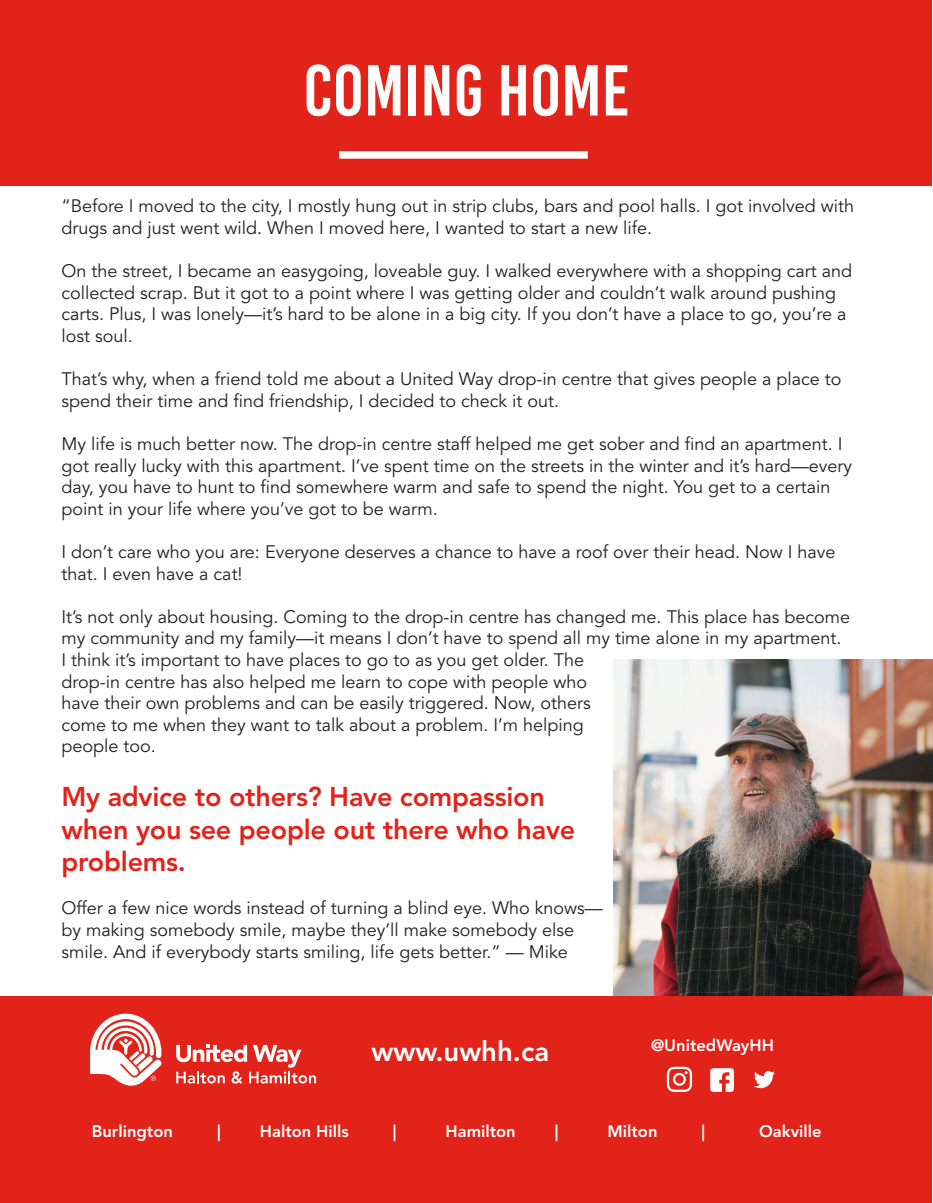
<style>
.page{position:relative;width:933px;height:1203px;background:#fff}
.page>*{position:absolute;margin:0;border:0;box-sizing:border-box;transform-origin:0 0}
.t1{font:72px "Bebas Kai";color:#fff}
.t2{font:800 27.6px "Avenir LT Std";color:#fff}
.t3{font:800 27px/32.4px "Avenir LT Std";letter-spacing:-.01em;color:#e2231a}
.t4{font:18px/21.6px "Avenir LT Std";color:#231f20}
.t5{font:800 16.5px "Avenir LT Std";color:#fff}
</style>
<div class="page">
<div style="left:0;top:996px;width:932px;height:207px;background:#e2231a"></div>
<svg style="left:90px;top:1014px;width:71px;height:72px"></svg>
<svg style="left:176px;top:1045px;width:140px;height:39px"></svg>
<svg style="left:667px;top:1067px;width:25px;height:25px"></svg>
<svg style="left:710px;top:1068px;width:24px;height:24px"></svg>
<svg style="left:754px;top:1071px;width:21px;height:17px"></svg>
<div style="left:0;top:0;width:932px;height:186px;background:#e2231a"></div>
<div style="left:339px;top:151px;width:249px;height:8px;background:#fff"></div>
<img style="left:614px;top:659px;width:319px;height:337px">
<h1 class="t1" style="left:303px;top:52px;width:328px">COMING HOME</h1>
<p class="t4" style="left:62px;top:196px;width:794px">“Before I moved to the city, I mostly hung out in strip clubs, bars and pool halls. I got involved with drugs and just went wild. When I moved here, I wanted to start a new life.</p>
<p class="t4" style="left:62px;top:261px;width:792px">On the street, I became an easygoing, loveable guy. I walked everywhere with a shopping cart and collected scrap. But it got to a point where I was getting older and couldn’t walk around pushing carts. Plus, I was lonely—it’s hard to be alone in a big city. If you don’t have a place to go, you’re a lost soul.</p>
<p class="t4" style="left:62px;top:369px;width:782px">That’s why, when a friend told me about a United Way drop-in centre that gives people a place to spend their time and find friendship, I decided to check it out.</p>
<p class="t4" style="left:62px;top:434px;width:792px">My life is much better now. The drop-in centre staff helped me get sober and find an apartment. I got really lucky with this apartment. I’ve spent time on the streets in the winter and it’s hard—every day, you have to hunt to find somewhere warm and safe to spend the night. You get to a certain point in your life where you’ve got to be warm.</p>
<p class="t4" style="left:62px;top:542px;width:776px">I don’t care who you are: Everyone deserves a chance to have a roof over their head. Now I have that. I even have a cat!</p>
<p class="t4" style="left:62px;top:606px;width:790px">It’s not only about housing. Coming to the drop-in centre has changed me. This place has become my community and my family—it means I don’t have to spend all my time alone in my apartment.<br>I think it’s important to have places to go to as you get older. The<br>drop-in centre has also helped me learn to cope with people who<br>have their own problems and can be easily triggered. Now, others<br>come to me when they want to talk about a problem. I’m helping<br>people too.</p>
<h3 class="t3" style="left:62px;top:781px;width:515px">My advice to others? Have compassion when you see people out there who have problems.</h3>
<p class="t4" style="left:62px;top:898px;width:543px">Offer a few nice words instead of turning a blind eye. Who knows— by making somebody smile, maybe they’ll make somebody else smile. And if everybody starts smiling, life gets better.” — Mike</p>
<h2 class="t2" style="left:372px;top:1035px;width:179px">www.uwhh.ca</h2>
<p class="t5" style="left:651px;top:1035px;width:124px">@UnitedWayHH</p>
<p class="t5" style="left:92px;top:1122px;width:83px">Burlington</p>
<p class="t5" style="left:217px;top:1122px;width:5px">|</p>
<p class="t5" style="left:260px;top:1122px;width:90px">Halton Hills</p>
<p class="t5" style="left:393px;top:1122px;width:5px">|</p>
<p class="t5" style="left:446px;top:1122px;width:72px">Hamilton</p>
<p class="t5" style="left:555px;top:1122px;width:5px">|</p>
<p class="t5" style="left:608px;top:1122px;width:51px">Milton</p>
<p class="t5" style="left:702px;top:1122px;width:5px">|</p>
<p class="t5" style="left:759px;top:1122px;width:64px">Oakville</p>
</div>
